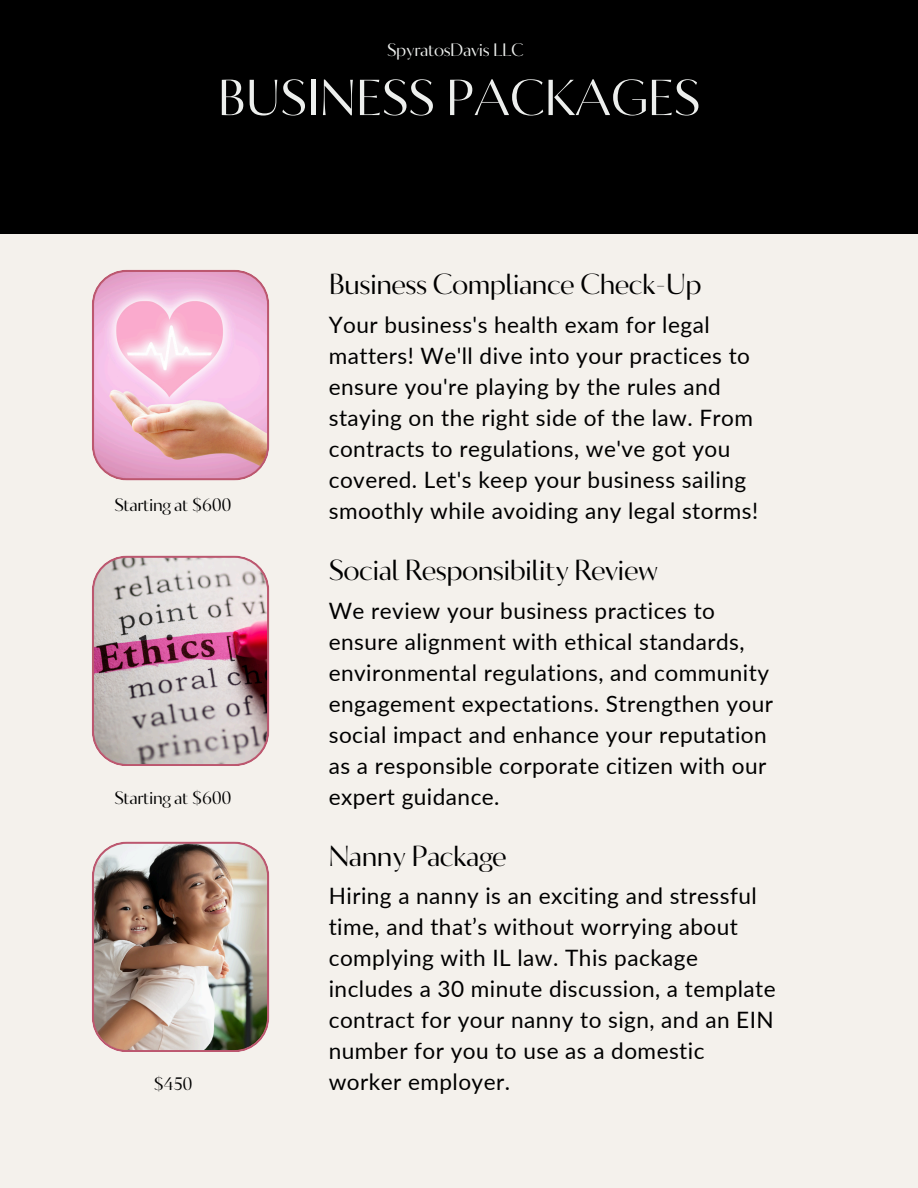
<style>
.page{position:relative;width:918px;height:1188px;background:#f4f1ec}
.page>*{position:absolute;margin:0;border:0;box-sizing:border-box;transform-origin:0 0}
.t1{font:50.4px "Circe Contrast";letter-spacing:-.005em;color:#edefed}
.t2{font:28.95px "Circe Contrast";letter-spacing:-.02em;color:#000}
.t3{font:22.65px/31px "Lato";letter-spacing:.02em;color:#000}
.t4{font:18px "Circe Contrast";letter-spacing:-.02em;color:#000}
.t5{font:18px "Circe Contrast";letter-spacing:-.02em;color:#edefed}
</style>
<div class="page">
<div style="left:0;top:0;width:918px;height:233px;background:#000"></div>
<svg style="left:92px;top:556px;width:177px;height:210px"></svg>
<img style="left:92px;top:842px;width:177px;height:210px">
<svg style="left:92px;top:270px;width:177px;height:210px"></svg>
<h2 class="t5" style="left:387px;top:39px;width:138px">SpyratosDavis LLC</h2>
<p class="t1" style="left:218px;top:69px;width:484px">BUSINESS PACKAGES</p>
<h2 class="t4" style="left:114px;top:494px;width:119px">Starting at $600</h2>
<h3 class="t4" style="left:114px;top:788px;width:119px">Starting at $600</h3>
<p class="t4" style="left:154px;top:1074px;width:40px">$450</p>
<p class="t2" style="left:329px;top:268px;width:374px">Business Compliance Check-Up</p>
<p class="t3" style="left:329px;top:308px;width:431px">Your business's health exam for legal matters! We'll dive into your practices to ensure you're playing by the rules and staying on the right side of the law. From contracts to regulations, we've got you covered. Let's keep your business sailing smoothly while avoiding any legal storms!</p>
<p class="t2" style="left:329px;top:554px;width:331px">Social Responsibility Review</p>
<h2 class="t3" style="left:329px;top:594px;width:446px">We review your business practices to ensure alignment with ethical standards, environmental regulations, and community engagement expectations. Strengthen your social impact and enhance your reputation as a responsible corporate citizen with our expert guidance.</h2>
<p class="t2" style="left:329px;top:840px;width:180px">Nanny Package</p>
<p class="t3" style="left:329px;top:880px;width:448px">Hiring a nanny is an exciting and stressful time, and that’s without worrying about complying with IL law. This package includes a 30 minute discussion, a template contract for your nanny to sign, and an EIN number for you to use as a domestic worker employer.</p>
</div>
